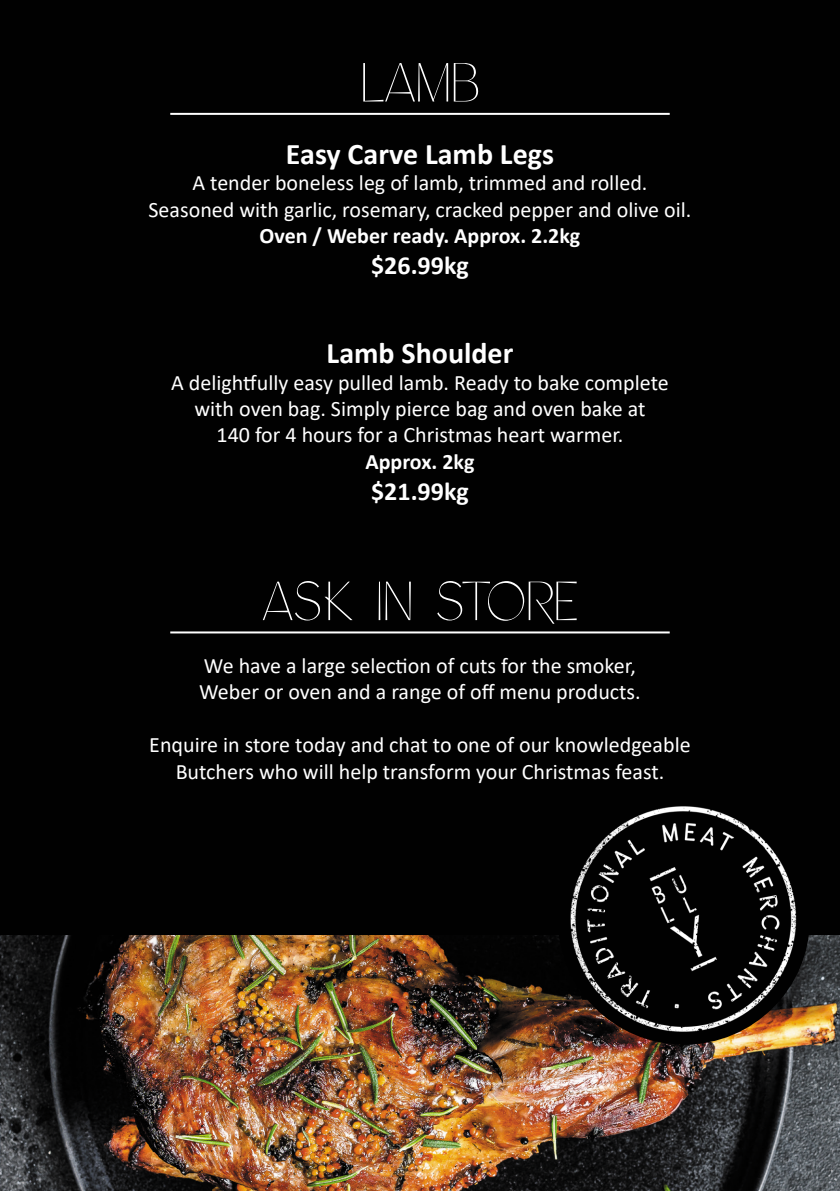
<style>
.page{position:relative;width:840px;height:1191px;background:#fff}
.page>*{position:absolute;margin:0;border:0;box-sizing:border-box;transform-origin:0 0}
.Heading{font:56px "Jasper";color:#fff}
.Sub_Heading{font:700 30px "Calibri";color:#fff}
.Price{font:700 26px "Calibri";color:#fff}
.Body{font:22px/26.4px "Calibri";color:#fff;text-align:center}
.Sizes{font:700 22px "Calibri";color:#fff}
</style>
<div class="page">
<div style="left:0;top:0;width:839px;height:1191px;background:#010101"></div>
<hr style="left:170px;top:113px;width:499px;height:2px;background:#fff">
<hr style="left:170px;top:631px;width:499px;height:2px;background:#fff">
<img style="left:0;top:935px;width:839px;height:256px">
<img style="left:527px;top:806px;width:312px;height:271px">
<p class="Heading" style="left:360px;top:55px;width:120px">LAMB</p>
<p class="Sub_Heading" style="left:286px;top:133px;width:269px">Easy Carve Lamb Legs</p>
<p class="Body" style="left:192px;top:169px;width:456px">A tender boneless leg of lamb, trimmed and rolled.</p>
<p class="Body" style="left:148px;top:196px;width:544px">Seasoned with garlic, rosemary, cracked pepper and olive oil.</p>
<p class="Sizes" style="left:259px;top:220px;width:322px">Oven / Weber ready. Approx. 2.2kg</p>
<p class="Price" style="left:371px;top:247px;width:99px">$26.99kg</p>
<p class="Sub_Heading" style="left:326px;top:332px;width:188px">Lamb Shoulder</p>
<p class="Body" style="left:171px;top:368px;width:499px">A delightfully easy pulled lamb. Ready to bake complete with oven bag. Simply pierce bag and oven bake at<br>140 for 4 hours for a Christmas heart warmer.</p>
<p class="Sizes" style="left:365px;top:446px;width:110px">Approx. 2kg</p>
<p class="Price" style="left:371px;top:473px;width:99px">$21.99kg</p>
<p class="Heading" style="left:262px;top:573px;width:317px">ASK IN STORE</p>
<p class="Body" style="left:199px;top:652px;width:443px;text-align:left">We have a large selection of cuts for the smoker,<br>Weber or oven and a range of off menu products.</p>
<p class="Body" style="left:149px;top:731px;width:542px">Enquire in store today and chat to one of our knowledgeable<br>Butchers who will help transform your Christmas feast.</p>
</div>
